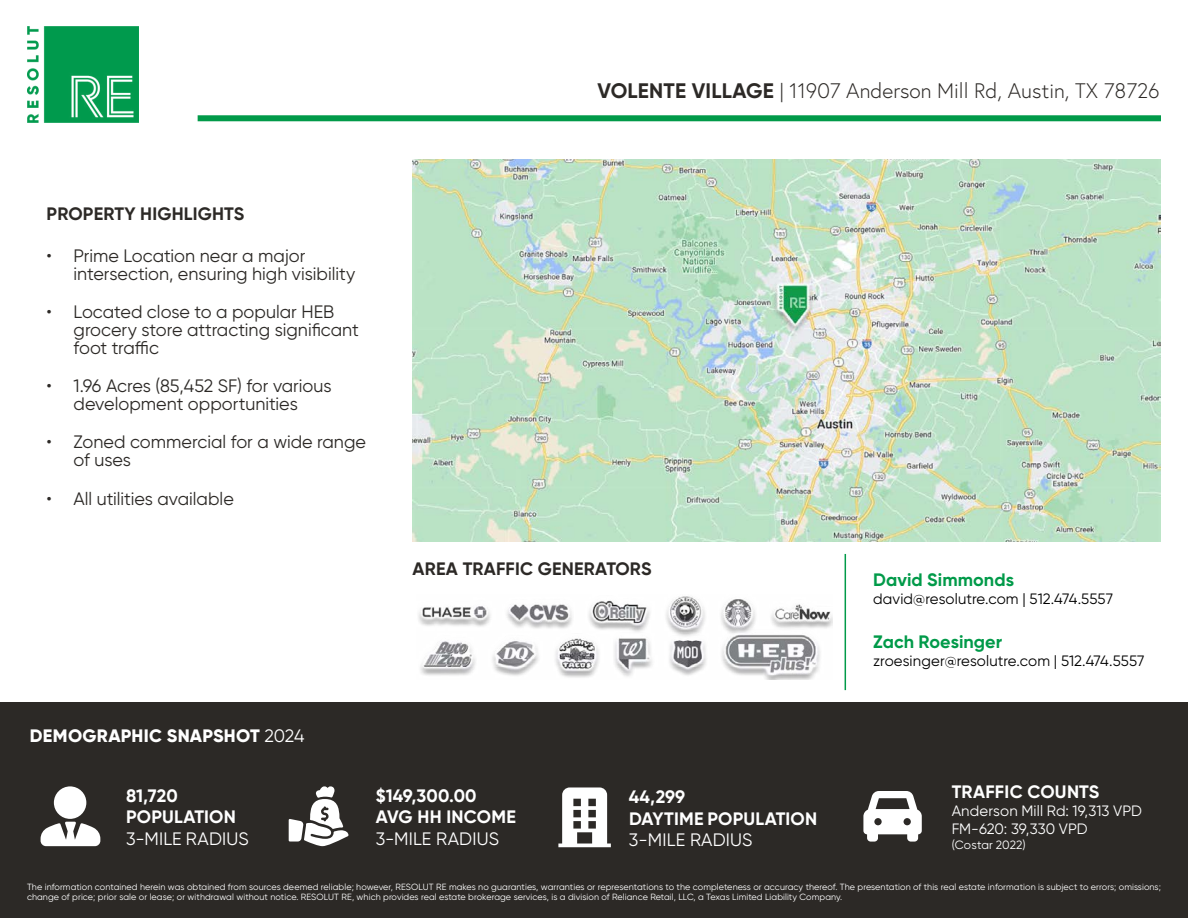
<style>
.page{position:relative;width:1188px;height:918px;background:#fff}
.page>*{position:absolute;margin:0;border:0;box-sizing:border-box;transform-origin:0 0}
.t1{font:300 21px "Europa";color:#2c2926}
.t2{font:18px/18px "Gilroy";color:#2c2926}
.t3{font:700 18px/21.6px "Gilroy";letter-spacing:.01em;color:#fff}
.t4{font:700 18px "Gilroy";letter-spacing:.01em;color:#2c2926}
.t5{font:18px "Gilroy";letter-spacing:.01em;color:#fff}
.t6{font:700 18px "Gilroy";color:#019a49}
.t7{font:800 18px "Gilroy";letter-spacing:.015em;color:#fff}
.t8{font:15px "Gilroy";letter-spacing:.005em;color:#000}
.t9{font:15px/18px "Gilroy";letter-spacing:.005em;color:#fff}
.t10{font:12px "Gilroy";letter-spacing:.01em;color:#fff}
.t11{font:9px/10.5px "Gilroy";letter-spacing:.01em;color:#fff}
.s1{font-family:"Gilroy";font-weight:700}
.s2{font-family:"Gilroy"}
.s3{font-weight:400}
</style>
<div class="page">
<img style="left:413px;top:160px;width:748px;height:382px">
<img style="left:418px;top:596px;width:415px;height:84px">
<hr style="left:845px;top:554px;width:1px;height:136px;background:#019a49">
<div style="left:0;top:702px;width:1188px;height:216px;background:#2c2926"></div>
<img style="left:27px;top:27px;width:112px;height:95px">
<div style="left:54px;top:786px;width:32px;height:33px;background:#fff;border-radius:50%"></div>
<svg style="left:41px;top:822px;width:59px;height:24px"></svg>
<svg style="left:289px;top:786px;width:59px;height:60px"></svg>
<svg style="left:863px;top:791px;width:59px;height:51px"></svg>
<svg style="left:558px;top:787px;width:53px;height:60px"></svg>
<div style="left:198px;top:115px;width:963px;height:6px;background:#019a49"></div>
<h1 class="t1" style="left:598px;top:77px;width:564px"><span class="s1">VOLENTE VILLAGE</span> <span class="s2">|</span> 11907 Anderson Mill Rd, Austin, TX 78726</h1>
<h2 class="t4" style="left:47px;top:203px;width:199px">PROPERTY HIGHLIGHTS</h2>
<h2 class="t2" style="left:74px;top:246px;width:283px;text-indent:-27px">• Prime Location near a major intersection, ensuring high visibility</h2>
<h2 class="t2" style="left:74px;top:302px;width:287px;text-indent:-27px">• Located close to a popular HEB grocery store attracting significant foot traffic</h2>
<h2 class="t2" style="left:47px;top:377px;width:287px;text-align:center">• 1.96 Acres (85,452 SF) for various development opportunities</h2>
<h2 class="t2" style="left:74px;top:433px;width:294px;text-indent:-27px">• Zoned commercial for a wide range of uses</h2>
<h2 class="t2" style="left:47px;top:489px;width:189px">• All utilities available</h2>
<h2 class="t4" style="left:413px;top:558px;width:240px">AREA TRAFFIC GENERATORS</h2>
<h2 class="t7" style="left:30px;top:724px;width:276px">DEMOGRAPHIC SNAPSHOT <span class="s3">2024</span></h2>
<h2 class="t3" style="left:126px;top:785px;width:111px">81,720<br>POPULATION</h2>
<h2 class="t5" style="left:126px;top:828px;width:124px">3-MILE RADIUS</h2>
<h2 class="t3" style="left:376px;top:785px;width:142px">$149,300.00<br>AVG HH INCOME</h2>
<h2 class="t5" style="left:376px;top:828px;width:125px">3-MILE RADIUS</h2>
<h2 class="t3" style="left:629px;top:786px;width:190px">44,299<br>DAYTIME POPULATION</h2>
<h2 class="t5" style="left:629px;top:829px;width:125px">3-MILE RADIUS</h2>
<h2 class="t6" style="left:873px;top:568px;width:142px">David Simmonds</h2>
<h3 class="t8" style="left:873px;top:589px;width:241px">david@resolutre.com | 512.474.5557</h3>
<h2 class="t6" style="left:873px;top:630px;width:130px">Zach Roesinger</h2>
<h3 class="t8" style="left:873px;top:651px;width:273px">zroesinger@resolutre.com | 512.474.5557</h3>
<h2 class="t3" style="left:952px;top:781px;width:149px">TRAFFIC COUNTS</h2>
<h3 class="t9" style="left:952px;top:802px;width:192px">Anderson Mill Rd: 19,313 VPD<br>FM-620: 39,330 VPD</h3>
<h3 class="t10" style="left:952px;top:837px;width:76px">(Costar 2022)</h3>
<p class="t11" style="left:27px;top:881px;width:1135px">The information contained herein was obtained from sources deemed reliable; however, RESOLUT RE makes no guaranties, warranties or representations to the completeness or accuracy thereof. The presentation of this real estate information is subject to errors; omissions; change of price; prior sale or lease; or withdrawal without notice. RESOLUT RE, which provides real estate brokerage services, is a division of Reliance Retail, LLC, a Texas Limited Liability Company.</p>
</div>
